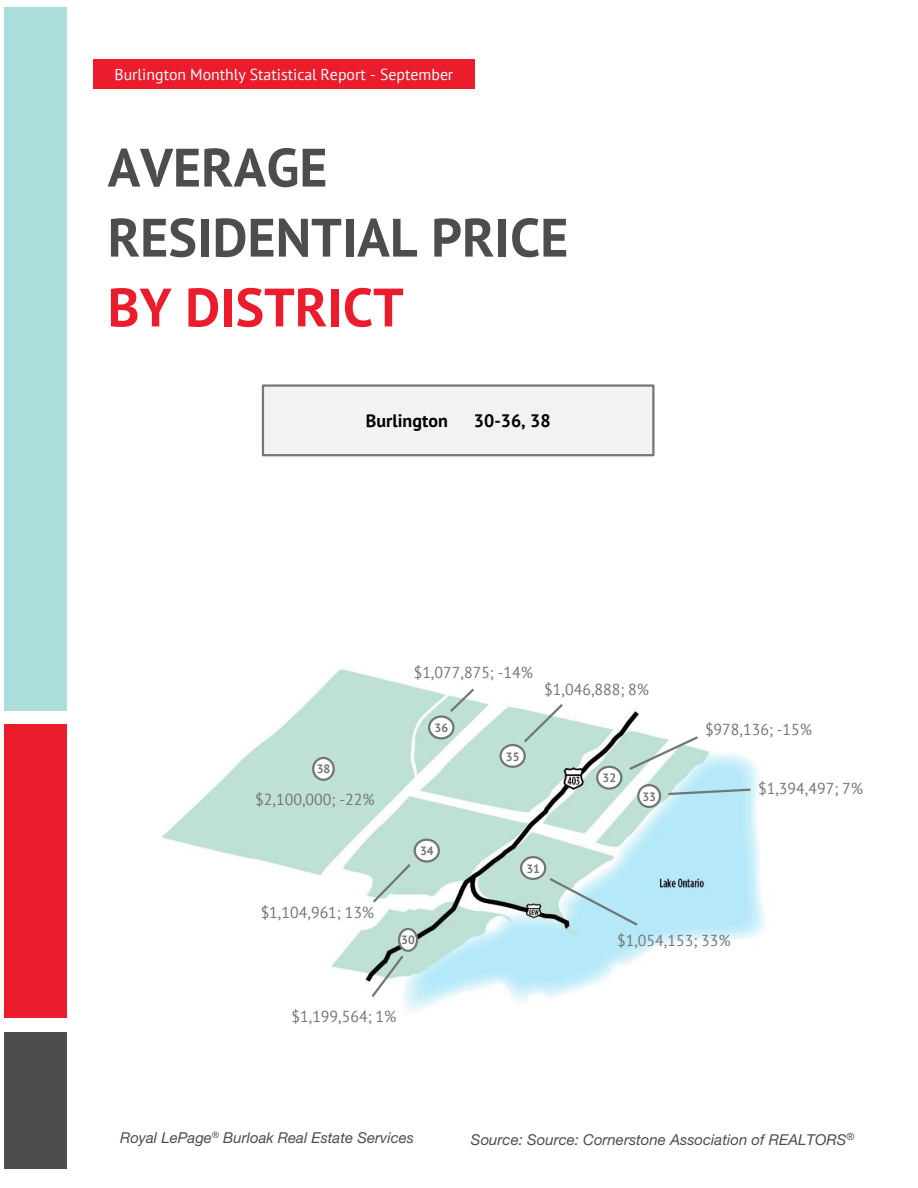
<style>
.page{position:relative;width:918px;height:1188px;background:#fff}
.page>*{position:absolute;margin:0;border:0;box-sizing:border-box;transform-origin:0 0}
.t1{font:700 54px/70.1px "PT Sans";color:#4d4d4e}
.t2{font:700 54px "PT Sans";color:#eb1c2c}
.t3{font:700 18px "PT Sans";color:#000}
.t4{font:15.9px "PT Sans";color:#727677}
.t5{font:15.9px "PT Sans";color:#fff}
.t6{font:italic 15px "Helvetica Neue LT Pro";color:#4d4d4f}
.t7{font:700 12px "PT Sans";color:#727677}
</style>
<div class="page">
<div style="left:4px;top:8px;width:63px;height:703px;background:#aadddb"></div>
<div style="left:4px;top:724px;width:63px;height:294px;background:#eb1c2c"></div>
<div style="left:4px;top:1032px;width:63px;height:136px;background:#4d4d4e"></div>
<div style="left:94px;top:59px;width:381px;height:30px;background:#eb1c2c"></div>
<img style="left:161px;top:422px;width:604px;height:592px">
<svg style="left:666px;top:787px;width:87px;height:9px"></svg>
<svg style="left:627px;top:734px;width:73px;height:38px"></svg>
<svg style="left:370px;top:862px;width:43px;height:43px"></svg>
<svg style="left:369px;top:953px;width:37px;height:47px"></svg>
<svg style="left:522px;top:702px;width:43px;height:43px"></svg>
<svg style="left:448px;top:686px;width:29px;height:28px"></svg>
<svg style="left:547px;top:876px;width:93px;height:52px;background:#b7dee7"></svg>
<div style="left:262px;top:384px;width:393px;height:72px;background:#f2f2f2;border:2px solid #727677"></div>
<div style="left:399px;top:929px;width:18px;height:22px;background:#fff;border-radius:50%"></div>
<div style="left:398px;top:928px;width:20px;height:24px;border:2px solid #727677;border-radius:50%"></div>
<div style="left:415px;top:840px;width:24px;height:21px;background:#fff;border-radius:50%"></div>
<div style="left:414px;top:839px;width:26px;height:24px;border:2px solid #727677;border-radius:50%"></div>
<div style="left:313px;top:758px;width:21px;height:22px;background:#fff;border-radius:50%"></div>
<div style="left:312px;top:757px;width:23px;height:24px;border:2px solid #727677;border-radius:50%"></div>
<div style="left:429px;top:717px;width:24px;height:21px;background:#fff;border-radius:50%"></div>
<div style="left:428px;top:715px;width:27px;height:24px;border:2px solid #727677;border-radius:50%"></div>
<div style="left:501px;top:745px;width:24px;height:22px;background:#fff;border-radius:50%"></div>
<div style="left:499px;top:744px;width:27px;height:24px;border:2px solid #727677;border-radius:50%"></div>
<div style="left:521px;top:857px;width:24px;height:22px;background:#fff;border-radius:50%"></div>
<div style="left:520px;top:856px;width:26px;height:24px;border:2px solid #727677;border-radius:50%"></div>
<div style="left:638px;top:785px;width:22px;height:22px;background:#fff;border-radius:50%"></div>
<div style="left:637px;top:784px;width:24px;height:24px;border:2px solid #727677;border-radius:50%"></div>
<div style="left:597px;top:767px;width:24px;height:22px;background:#fff;border-radius:50%"></div>
<div style="left:596px;top:766px;width:26px;height:24px;border:2px solid #727677;border-radius:50%"></div>
<p class="t5" style="left:115px;top:64px;width:340px">Burlington Monthly Statistical Report - September</p>
<h1 class="t1" style="left:108px;top:132px;width:462px">AVERAGE<br>RESIDENTIAL PRICE</h1>
<h1 class="t2" style="left:108px;top:272px;width:298px">BY DISTRICT</h1>
<p class="t3" style="left:366px;top:409px;width:84px">Burlington</p>
<p class="t3" style="left:474px;top:409px;width:78px">30-36, 38</p>
<p class="t7" style="left:317px;top:761px;width:15px">38</p>
<p class="t4" style="left:255px;top:789px;width:121px">$2,100,000; -22%</p>
<p class="t4" style="left:261px;top:902px;width:115px">$1,104,961; 13%</p>
<p class="t4" style="left:414px;top:663px;width:121px">$1,077,875; -14%</p>
<p class="t7" style="left:435px;top:720px;width:15px">36</p>
<p class="t7" style="left:506px;top:748px;width:15px">35</p>
<p class="t4" style="left:544px;top:679px;width:106px">$1,046,888; 8%</p>
<p class="t7" style="left:603px;top:770px;width:15px">32</p>
<p class="t7" style="left:642px;top:789px;width:15px">33</p>
<p class="t7" style="left:420px;top:843px;width:15px">34</p>
<p class="t7" style="left:526px;top:861px;width:15px">31</p>
<p class="t4" style="left:705px;top:719px;width:109px">$978,136; -15%</p>
<p class="t4" style="left:758px;top:778px;width:106px">$1,394,497; 7%</p>
<p class="t7" style="left:401px;top:932px;width:15px">30</p>
<p class="t4" style="left:617px;top:931px;width:115px">$1,054,153; 33%</p>
<p class="t4" style="left:291px;top:1006px;width:106px">$1,199,564; 1%</p>
<p class="t6" style="left:120px;top:1129px;width:295px">Royal LePage<sup>®</sup> Burloak Real Estate Services</p>
<p class="t6" style="left:471px;top:1131px;width:385px">Source: Source: Cornerstone Association of REALTORS<sup>®</sup></p>
</div>
